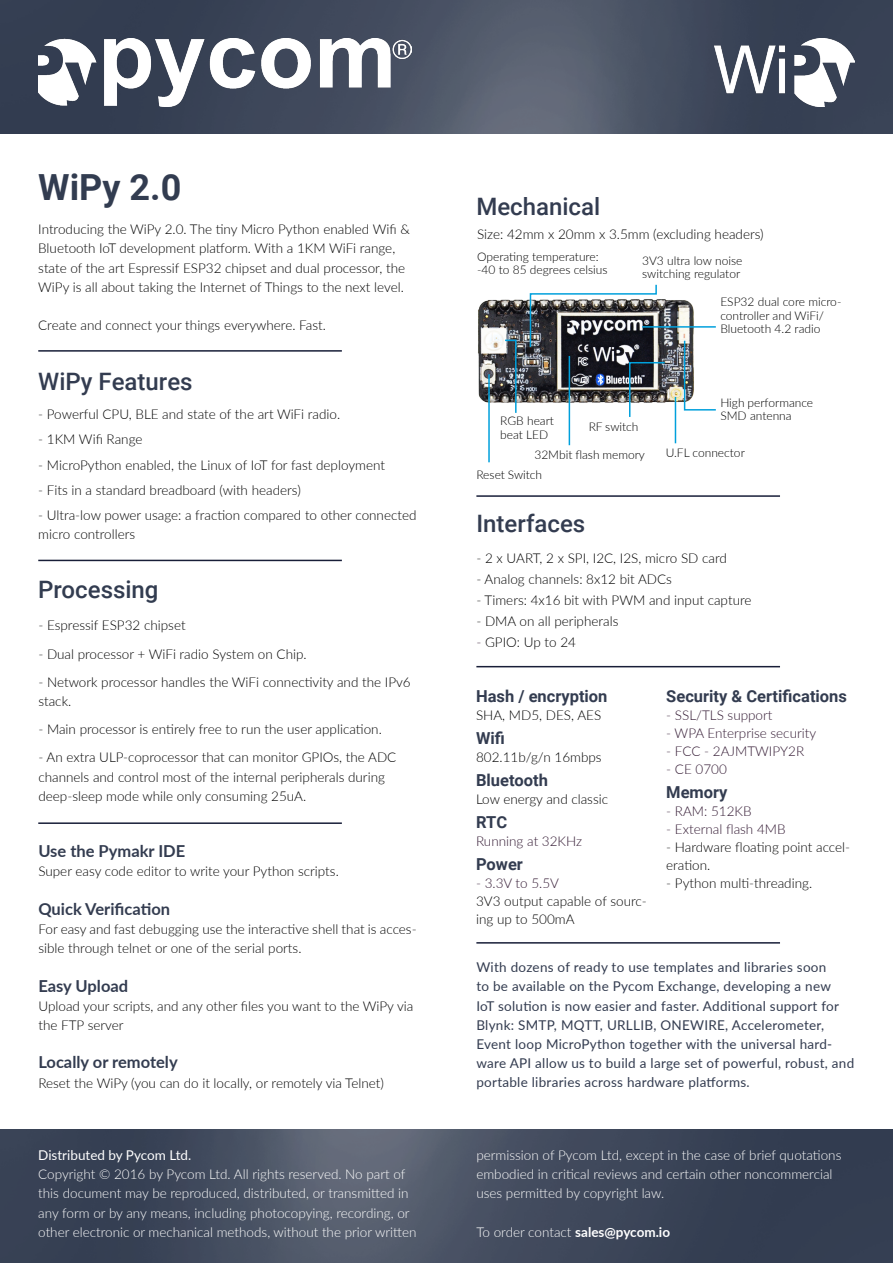
<style>
.page{position:relative;width:893px;height:1263px;background:#fff}
.page>*{position:absolute;margin:0;border:0;box-sizing:border-box;transform-origin:0 0}
.t1{font:700 36px "Roboto";color:#323c50}
.t2{font:500 24px "Roboto";color:#333c50}
.t3{font:500 24px "Roboto";color:#323c50}
.t4{font:700 16.5px "Roboto";color:#333c50}
.t5{font:700 16.5px "Lato";color:#333c50}
.t6{font:300 13.5px/19.2px "Lato";color:#000}
.t7{font:300 13.5px/19.2px "Lato";color:#fff}
.t8{font:13.5px/19.2px "Lato";letter-spacing:.02em;color:#333c50}
.t9{font:300 13.5px "Lato";color:#331a33}
.t10{font:13.5px "Lato";color:#fff}
.t11{font:300 12px/13.2px "Lato";color:#000}
.s1{color:#331a33}
.s2{font-weight:700}
</style>
<div class="page">
<img style="left:478px;top:299px;width:216px;height:114px">
<img style="left:0;top:1129px;width:893px;height:134px">
<img style="left:0;top:0;width:893px;height:134px">
<img style="left:38px;top:38px;width:373px;height:69px">
<img style="left:715px;top:38px;width:140px;height:69px">
<hr style="left:488px;top:374px;width:2px;height:88px;background:#00a0dc">
<svg style="left:504px;top:339px;width:13px;height:74px"></svg>
<svg style="left:529px;top:284px;width:129px;height:65px"></svg>
<hr style="left:642px;top:326px;width:74px;height:2px;background:#00a0dc">
<svg style="left:683px;top:339px;width:33px;height:72px"></svg>
<hr style="left:675px;top:397px;width:1px;height:46px;background:#00a0dc">
<svg style="left:628px;top:361px;width:38px;height:56px"></svg>
<hr style="left:569px;top:356px;width:1px;height:89px;background:#00a0dc">
<hr style="left:38px;top:350px;width:304px;height:2px;background:#181e38">
<hr style="left:38px;top:560px;width:304px;height:1px;background:#181e38">
<hr style="left:38px;top:822px;width:304px;height:2px;background:#181e38">
<hr style="left:476px;top:942px;width:304px;height:1px;background:#181e38">
<hr style="left:476px;top:495px;width:304px;height:2px;background:#181e38">
<hr style="left:476px;top:666px;width:304px;height:1px;background:#181e38">
<h1 class="t1" style="left:38px;top:162px;width:145px">WiPy 2.0</h1>
<p class="t6" style="left:38px;top:219px;width:373px">Introducing the WiPy 2.0. The tiny Micro Python enabled Wifi &amp; Bluetooth IoT development platform. With a 1KM WiFi range, state of the art Espressif ESP32 chipset and dual processor, the WiPy is all about taking the Internet of Things to the next level.</p>
<p class="t6" style="left:38px;top:315px;width:289px">Create and connect your things everywhere. Fast.</p>
<h2 class="t2" style="left:38px;top:365px;width:156px">WiPy Features</h2>
<p class="t6" style="left:38px;top:404px;width:303px">- Powerful CPU, BLE and state of the art WiFi radio.</p>
<p class="t6" style="left:38px;top:429px;width:106px">- 1KM Wifi Range</p>
<p class="t6" style="left:38px;top:455px;width:348px">- MicroPython enabled, the Linux of IoT for fast deployment</p>
<p class="t6" style="left:38px;top:480px;width:264px">- Fits in a standard breadboard (with headers)</p>
<p class="t6" style="left:38px;top:505px;width:380px">- Ultra-low power usage: a fraction compared to other connected micro controllers</p>
<h2 class="t3" style="left:38px;top:572px;width:122px">Processing</h2>
<p class="t6" style="left:38px;top:615px;width:149px">- Espressif ESP32 chipset</p>
<p class="t6" style="left:38px;top:644px;width:270px">- Dual processor + WiFi radio System on Chip.</p>
<p class="t6" style="left:38px;top:672px;width:374px">- Network processor handles the WiFi connectivity and the IPv6 stack.</p>
<p class="t6" style="left:38px;top:719px;width:345px">- Main processor is entirely free to run the user application.</p>
<p class="t6" style="left:38px;top:747px;width:359px">- An extra ULP-coprocessor that can monitor GPIOs, the ADC channels and control most of the internal peripherals during deep-sleep mode while only consuming 25uA.</p>
<p class="t5" style="left:38px;top:839px;width:148px">Use the Pymakr IDE</p>
<p class="t6" style="left:38px;top:861px;width:302px">Super easy code editor to write your Python scripts.</p>
<p class="t5" style="left:38px;top:896px;width:133px">Quick Verification</p>
<p class="t6" style="left:38px;top:919px;width:380px">For easy and fast debugging use the interactive shell that is acces&shy;sible through telnet or one of the serial ports.</p>
<p class="t5" style="left:38px;top:973px;width:91px">Easy Upload</p>
<p class="t6" style="left:38px;top:996px;width:376px">Upload your scripts, and any other files you want to the WiPy via the FTP server</p>
<p class="t5" style="left:38px;top:1050px;width:141px">Locally or remotely</p>
<p class="t6" style="left:38px;top:1072px;width:347px">Reset the WiPy (you can do it locally, or remotely via Telnet)</p>
<p class="t10" style="left:38px;top:1145px;width:155px">Distributed by Pycom Ltd.</p>
<p class="t7" style="left:38px;top:1164px;width:380px">Copyright © 2016 by Pycom Ltd. All rights reserved. No part of this document may be reproduced, distributed, or transmitted in any form or by any means, including photocopying, recording, or other electronic or mechanical methods, without the prior written</p>
<h2 class="t2" style="left:476px;top:190px;width:125px">Mechanical</h2>
<p class="t6" style="left:477px;top:224px;width:288px">Size: 42mm x 20mm x 3.5mm (excluding headers)</p>
<p class="t11" style="left:477px;top:250px;width:132px">Operating temperature: -40 to 85 degrees celsius</p>
<p class="t11" style="left:642px;top:254px;width:102px">3V3 ultra low noise switching regulator</p>
<p class="t11" style="left:720px;top:295px;width:123px">ESP32 dual core micro&shy;controller and WiFi/<br>Bluetooth 4.2 radio</p>
<p class="t11" style="left:500px;top:414px;width:55px">RGB heart beat LED</p>
<p class="t11" style="left:589px;top:420px;width:51px">RF switch</p>
<p class="t11" style="left:534px;top:448px;width:112px">32Mbit flash memory</p>
<p class="t11" style="left:476px;top:468px;width:67px">Reset Switch</p>
<h2 class="t2" style="left:476px;top:506px;width:110px">Interfaces</h2>
<p class="t11" style="left:720px;top:396px;width:94px">High performance<br>SMD antenna</p>
<p class="t11" style="left:666px;top:445px;width:81px">U.FL connector</p>
<p class="t6" style="left:476px;top:548px;width:252px">- 2 x UART, 2 x SPI, I2C, I2S, micro SD card</p>
<p class="t6" style="left:476px;top:569px;width:197px">- Analog channels: 8x12 bit ADCs</p>
<p class="t6" style="left:476px;top:590px;width:277px">- Timers: 4x16 bit with PWM and input capture</p>
<p class="t6" style="left:476px;top:611px;width:144px">- DMA on all peripherals</p>
<p class="t6" style="left:476px;top:632px;width:101px"><span class="s1">-</span> GPIO: Up to 24</p>
<p class="t4" style="left:476px;top:684px;width:133px">Hash / encryption</p>
<p class="t6" style="left:476px;top:705px;width:127px">SHA, MD5, DES, AES</p>
<p class="t4" style="left:476px;top:726px;width:30px">Wifi</p>
<p class="t6" style="left:476px;top:747px;width:127px">802.11b/g/n 16mbps</p>
<p class="t4" style="left:476px;top:768px;width:73px">Bluetooth</p>
<p class="t6" style="left:476px;top:789px;width:134px">Low energy and classic</p>
<p class="t4" style="left:476px;top:810px;width:33px">RTC</p>
<p class="t9" style="left:476px;top:832px;width:108px">Running at 32KHz</p>
<p class="t4" style="left:476px;top:852px;width:48px">Power</p>
<p class="t9" style="left:476px;top:874px;width:84px">- 3.3V to 5.5V</p>
<p class="t6" style="left:476px;top:891px;width:172px;line-height:18px">3V3 output capable of sourc&shy;ing up to 500mA</p>
<p class="t4" style="left:666px;top:684px;width:182px">Security &amp; Certifications</p>
<p class="t9" style="left:666px;top:706px;width:108px">- SSL/TLS support</p>
<p class="t9" style="left:666px;top:724px;width:151px">- WPA Enterprise security</p>
<p class="t9" style="left:666px;top:742px;width:139px">- FCC - 2AJMTWIPY2R</p>
<p class="t9" style="left:666px;top:760px;width:62px">- CE 0700</p>
<p class="t4" style="left:666px;top:780px;width:63px">Memory</p>
<p class="t9" style="left:666px;top:802px;width:87px">- RAM: 512KB</p>
<p class="t9" style="left:666px;top:820px;width:121px">- External flash 4MB</p>
<p class="t6" style="left:666px;top:837px;width:185px;line-height:18px">- Hardware floating point accel&shy;eration.</p>
<p class="t6" style="left:666px;top:873px;width:147px">- Python multi-threading.</p>
<p class="t8" style="left:476px;top:957px;width:379px">With dozens of ready to use templates and libraries soon<br>to be available on the Pycom Exchange, developing a new<br>IoT solution is now easier and faster. Additional support for Blynk: SMTP, MQTT, URLLIB, ONEWIRE, Accelerometer, Event loop MicroPython together with the universal hard&shy;ware API allow us to build a large set of powerful, robust, and portable libraries across hardware platforms.</p>
<p class="t7" style="left:476px;top:1145px;width:367px">permission of Pycom Ltd, except in the case of brief quotations embodied in critical reviews and certain other noncommercial uses permitted by copyright law.</p>
<p class="t7" style="left:476px;top:1222px;width:195px">To order contact <span class="s2">sales@pycom.io</span></p>
</div>
